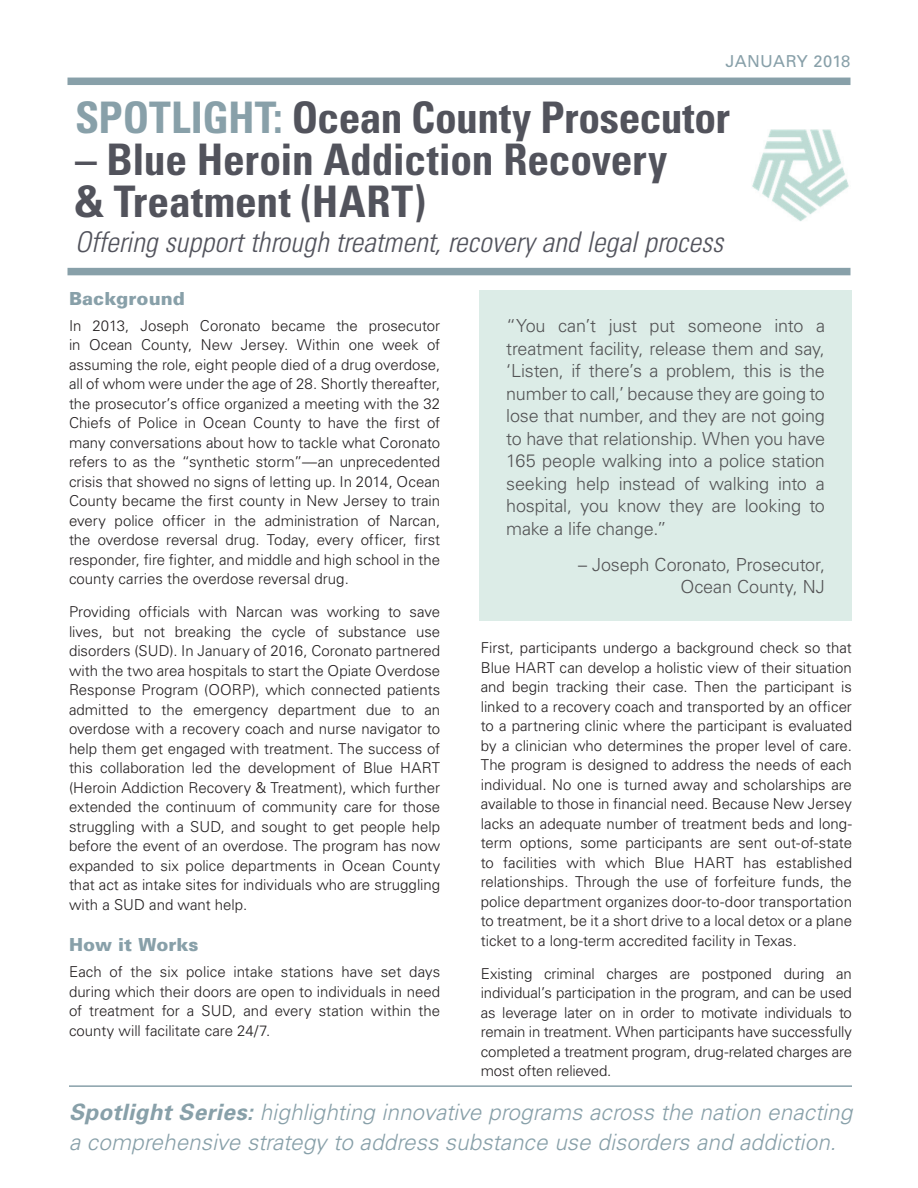
<style>
.page{position:relative;width:918px;height:1188px;background:#fff}
.page>*{position:absolute;margin:0;border:0;box-sizing:border-box;transform-origin:0 0}
.t1{font:700 condensed 43.5px/42px "Univers";letter-spacing:-.005em;color:#52535c}
.t2{font:italic 300 condensed 28.5px "Univers";letter-spacing:.005em;color:#52535c}
.t3{font:italic 300 22.5px/30px "Univers";color:#88a0a9}
.t4{font:300 18px/22.5px "Univers";letter-spacing:-.01em;color:#535355;text-align:justify}
.t5{font:900 18px "Univers";letter-spacing:.005em;color:#88a0a9}
.t6{font:16.5px "Univers";letter-spacing:.015em;color:#88a0a9}
.t7{font:300 15px/19.5px "Univers";color:#231f20;text-align:justify}
.s1{color:#88a0a9}
.s2{font-weight:700}
</style>
<div class="page">
<div style="left:68px;top:78px;width:782px;height:7px;background:#88a0a9"></div>
<div style="left:68px;top:268px;width:782px;height:7px;background:#88a0a9"></div>
<img style="left:752px;top:130px;width:97px;height:91px">
<div style="left:479px;top:291px;width:373px;height:330px;background:#dcece7"></div>
<hr style="left:69px;top:1085px;width:783px;height:2px;background:#88a0a9">
<p class="t6" style="left:725px;top:51px;width:127px">JANUARY 2018</p>
<h1 class="t1" style="left:75px;top:96px;width:656px"><span class="s1">SPOTLIGHT:</span> Ocean County Prosecutor</h1>
<h1 class="t1" style="left:75px;top:138px;width:594px">– Blue Heroin Addiction Recovery &amp; Treatment (HART)</h1>
<h2 class="t2" style="left:75px;top:225px;width:650px">Offering support through treatment, recovery and legal process</h2>
<p class="t5" style="left:69px;top:287px;width:117px">Background</p>
<p class="t7" style="left:69px;top:315px;width:373px">In 2013, Joseph Coronato became the prosecutor in Ocean County, New Jersey. Within one week of assuming the role, eight people died of a drug overdose, all of whom were under the age of 28. Shortly thereafter, the prosecutor’s office organized a meeting with the 32<br>Chiefs of Police in Ocean County to have the first of many conversations about how to tackle what Coronato refers to as the “synthetic storm”—an unprecedented crisis that showed no signs of letting up. In 2014, Ocean County became the first county in New Jersey to train every police officer in the administration of Narcan, the overdose reversal drug. Today, every officer, first responder, fire fighter, and middle and high school in the county carries the overdose reversal drug.</p>
<p class="t7" style="left:69px;top:602px;width:373px">Providing officials with Narcan was working to save lives, but not breaking the cycle of substance use disorders (SUD). In January of 2016, Coronato partnered with the two area hospitals to start the Opiate Overdose Response Program (OORP), which connected patients admitted to the emergency department due to an overdose with a recovery coach and nurse navigator to help them get engaged with treatment. The success of this collaboration led the development of Blue HART (Heroin Addiction Recovery &amp; Treatment), which further extended the continuum of community care for those struggling with a SUD, and sought to get people help before the event of an overdose. The program has now expanded to six police departments in Ocean County that act as intake sites for individuals who are struggling with a SUD and want help.</p>
<p class="t5" style="left:69px;top:934px;width:131px">How it Works</p>
<p class="t7" style="left:69px;top:962px;width:373px">Each of the six police intake stations have set days during which their doors are open to individuals in need of treatment for a SUD, and every station within the county will facilitate care 24/7.</p>
<p class="t4" style="left:506px;top:314px;width:320px">“You can’t just put someone into a treatment facility, release them and say, ‘Listen, if there’s a problem, this is the number to call,’ because they are going to lose that number, and they are not going to have that relationship. When you have 165 people walking into a police station seeking help instead of walking into a hospital, you know they are looking to make a life change.”</p>
<p class="t4" style="left:578px;top:553px;width:248px;text-align:right">– Joseph Coronato, Prosecutor,<br>Ocean County, NJ</p>
<p class="t7" style="left:481px;top:638px;width:373px">First, participants undergo a background check so that Blue HART can develop a holistic view of their situation and begin tracking their case. Then the participant is linked to a recovery coach and transported by an officer to a partnering clinic where the participant is evaluated by a clinician who determines the proper level of care.<br>The program is designed to address the needs of each individual. No one is turned away and scholarships are available to those in financial need. Because New Jersey lacks an adequate number of treatment beds and long&shy;term options, some participants are sent out-of-state to facilities with which Blue HART has established relationships. Through the use of forfeiture funds, the police department organizes door-to-door transportation to treatment, be it a short drive to a local detox or a plane ticket to a long-term accredited facility in Texas.</p>
<p class="t7" style="left:481px;top:963px;width:373px">Existing criminal charges are postponed during an individual’s participation in the program, and can be used as leverage later on in order to motivate individuals to remain in treatment. When participants have successfully completed a treatment program, drug-related charges are most often relieved.</p>
<h3 class="t3" style="left:69px;top:1097px;width:785px"><span class="s2">Spotlight Series:</span> highlighting innovative programs across the nation enacting a comprehensive strategy to address substance use disorders and addiction.</h3>
</div>
